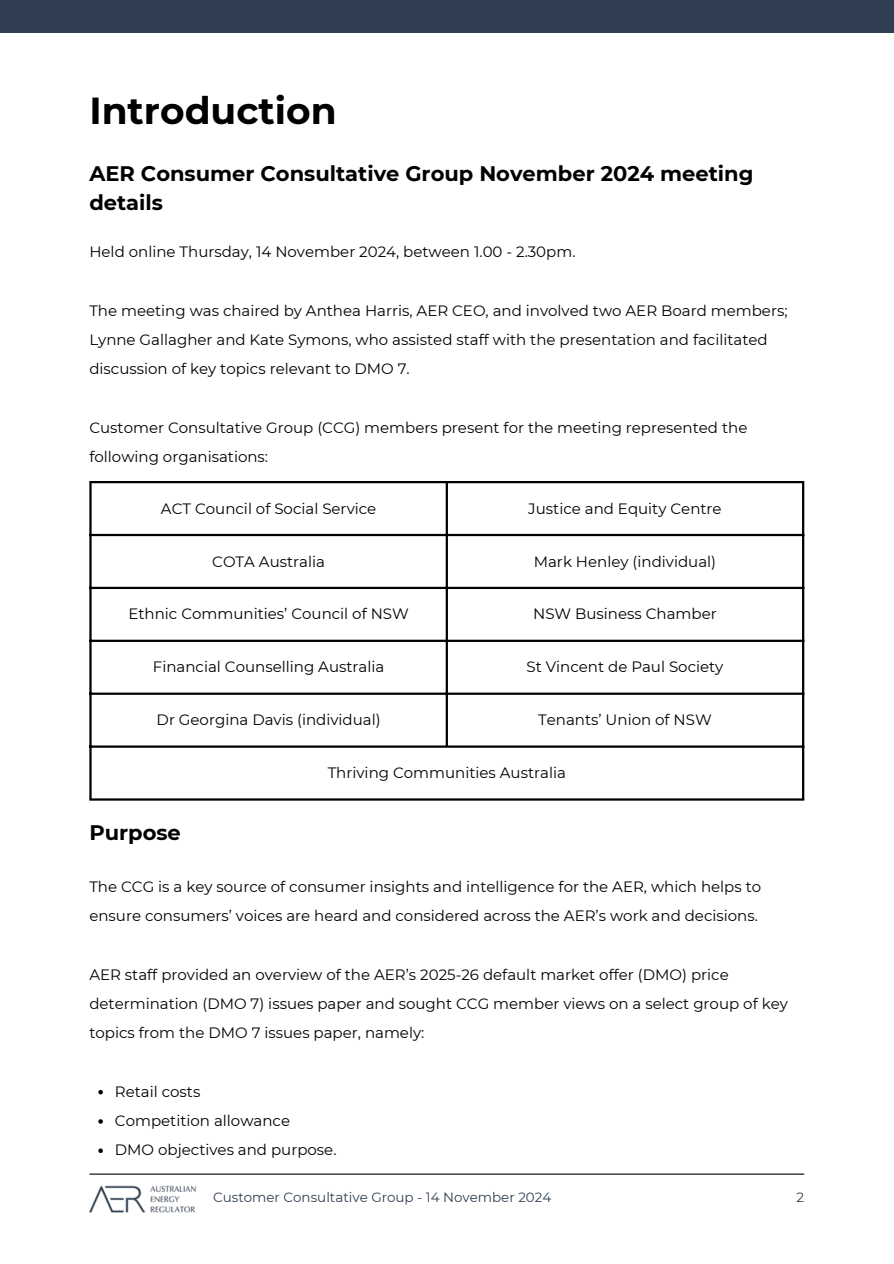
<style>
.page{position:relative;width:894px;height:1264px;background:#fff}
.page>*{position:absolute;margin:0;border:0;box-sizing:border-box;transform-origin:0 0}
.t1{font:700 37.5px "Montserrat";color:#000}
.t2{font:700 21px/29.2px "Montserrat";color:#000}
.t3{font:15px/29.2px "Montserrat";color:#000}
.t4{font:13.5px "Montserrat";color:#303f51}
</style>
<div class="page">
<div style="left:0;top:0;width:893px;height:32px;background:#303f51"></div>
<hr style="left:89px;top:1173px;width:715px;height:1px;background:#000">
<img style="left:89px;top:1185px;width:107px;height:26px">
<hr style="left:89px;top:483px;width:3px;height:315px;background:#000">
<hr style="left:445px;top:483px;width:3px;height:262px;background:#000">
<hr style="left:801px;top:483px;width:3px;height:315px;background:#000">
<hr style="left:89px;top:481px;width:715px;height:2px;background:#000">
<hr style="left:89px;top:534px;width:715px;height:2px;background:#000">
<hr style="left:89px;top:587px;width:715px;height:2px;background:#000">
<hr style="left:89px;top:639px;width:715px;height:3px;background:#000">
<hr style="left:89px;top:692px;width:715px;height:3px;background:#000">
<hr style="left:89px;top:745px;width:715px;height:2px;background:#000">
<hr style="left:89px;top:798px;width:715px;height:2px;background:#000">
<svg style="left:98px;top:1090px;width:5px;height:4px"></svg>
<svg style="left:98px;top:1119px;width:5px;height:4px"></svg>
<svg style="left:98px;top:1148px;width:5px;height:4px"></svg>
<p class="t1" style="left:89px;top:87px;width:249px">Introduction</p>
<p class="t2" style="left:89px;top:158px;width:665px">AER Consumer Consultative Group November 2024 meeting details</p>
<p class="t3" style="left:89px;top:237px;width:487px">Held online Thursday, 14 November 2024, between 1.00 - 2.30pm.</p>
<p class="t3" style="left:89px;top:295px;width:699px">The meeting was chaired by Anthea Harris, AER CEO, and involved two AER Board members;<br>Lynne Gallagher and Kate Symons, who assisted staff with the presentation and facilitated discussion of key topics relevant to DMO 7.</p>
<p class="t3" style="left:89px;top:412px;width:659px">Customer Consultative Group (CCG) members present for the meeting represented the following organisations:</p>
<h1 class="t3" style="left:161px;top:493px;width:217px">ACT Council of Social Service</h1>
<h2 class="t3" style="left:528px;top:493px;width:195px">Justice and Equity Centre</h2>
<h3 class="t3" style="left:212px;top:546px;width:114px">COTA Australia</h3>
<h3 class="t3" style="left:533px;top:546px;width:184px">Mark Henley (individual)</h3>
<h3 class="t3" style="left:128px;top:599px;width:282px">Ethnic Communities’ Council of NSW</h3>
<h2 class="t3" style="left:533px;top:599px;width:185px">NSW Business Chamber</h2>
<h3 class="t3" style="left:153px;top:652px;width:233px">Financial Counselling Australia</h3>
<h3 class="t3" style="left:526px;top:652px;width:198px">St Vincent de Paul Society</h3>
<p class="t3" style="left:157px;top:705px;width:225px">Dr Georgina Davis (individual)</p>
<p class="t3" style="left:538px;top:705px;width:175px">Tenants’ Union of NSW</p>
<p class="t3" style="left:327px;top:758px;width:240px">Thriving Communities Australia</p>
<p class="t2" style="left:89px;top:818px;width:93px">Purpose</p>
<p class="t3" style="left:89px;top:871px;width:673px">The CCG is a key source of consumer insights and intelligence for the AER, which helps to ensure consumers’ voices are heard and considered across the AER’s work and decisions.</p>
<p class="t3" style="left:89px;top:959px;width:699px">AER staff provided an overview of the AER’s 2025-26 default market offer (DMO) price determination (DMO 7) issues paper and sought CCG member views on a select group of key topics from the DMO 7 issues paper, namely:</p>
<p class="t3" style="left:115px;top:1076px;width:87px">Retail costs</p>
<p class="t3" style="left:115px;top:1105px;width:177px">Competition allowance</p>
<p class="t3" style="left:115px;top:1135px;width:223px">DMO objectives and purpose.</p>
<p class="t4" style="left:213px;top:1188px;width:340px">Customer Consultative Group - 14 November 2024</p>
<p class="t4" style="left:796px;top:1188px;width:9px">2</p>
</div>
